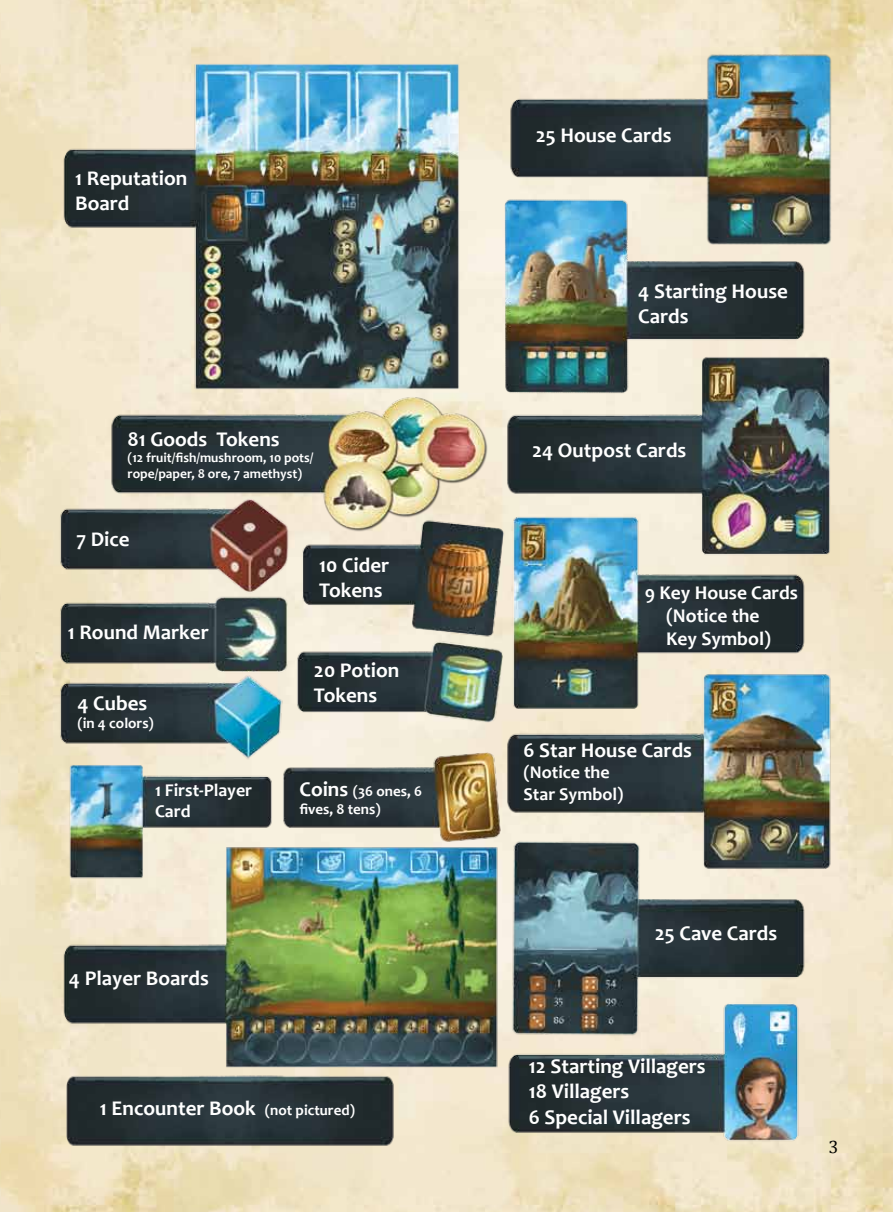
<style>
.page{position:relative;width:893px;height:1212px;background:#fff}
.page>*{position:absolute;margin:0;border:0;box-sizing:border-box;transform-origin:0 0}
.t1{font:700 21px/25.2px "Candara";color:#fff}
.t2{font:700 19.5px/23.4px "Candara";color:#fff}
.t3{font:700 18px/21.6px "Candara";color:#fff}
.t4{font:18px "Cambria";color:#000}
.t5{font:700 15px/18px "Candara";color:#fff}
.t6{font:700 13.5px/16.2px "Candara";color:#fff}
.s1{font-size:21px}
.s2{font-size:15px}
</style>
<div class="page">
<img style="left:52px;top:47px;width:783px;height:1102px">
<p class="t1" style="left:75px;top:165px;width:114px">1 Reputation<br>Board</p>
<p class="t1" style="left:128px;top:426px;width:154px">81 Goods Tokens</p>
<p class="t6" style="left:128px;top:449px;width:187px">(12 fruit/fish/mushroom, 10 pots/ rope/paper, 8 ore, 7 amethyst)</p>
<p class="t1" style="left:76px;top:526px;width:55px">7 Dice</p>
<p class="t1" style="left:68px;top:620px;width:142px">1 Round Marker</p>
<p class="t1" style="left:77px;top:690px;width:71px">4 Cubes</p>
<p class="t5" style="left:77px;top:714px;width:78px">(in 4 colors)</p>
<p class="t3" style="left:155px;top:779px;width:99px">1 First-Player<br>Card</p>
<p class="t1" style="left:319px;top:552px;width:71px">10 Cider<br>Tokens</p>
<p class="t1" style="left:314px;top:657px;width:87px">20 Potion<br>Tokens</p>
<p class="t5" style="left:299px;top:782px;width:124px"><span class="s1">Coins</span> (36 ones, 6 fives, 8 tens)</p>
<p class="t1" style="left:69px;top:965px;width:141px">4 Player Boards</p>
<p class="t1" style="left:100px;top:1095px;width:257px">1 Encounter Book <span class="s2">(not pictured)</span></p>
<p class="t1" style="left:536px;top:122px;width:137px">25 House Cards</p>
<p class="t1" style="left:638px;top:278px;width:151px">4 Starting House<br>Cards</p>
<p class="t1" style="left:532px;top:438px;width:156px">24 Outpost Cards</p>
<p class="t2" style="left:666px;top:580px;width:133px;text-indent:-21px">9 Key House Cards (Notice the<br>Key Symbol)</p>
<p class="t1" style="left:524px;top:737px;width:170px">6 Star House Cards</p>
<p class="t3" style="left:524px;top:761px;width:101px">(Notice the<br>Star Symbol)</p>
<p class="t1" style="left:655px;top:920px;width:124px">25 Cave Cards</p>
<p class="t1" style="left:529px;top:1053px;width:178px">12 Starting Villagers<br>18 Villagers<br>6 Special Villagers</p>
<p class="t4" style="left:829px;top:1136px;width:11px">3</p>
</div>
